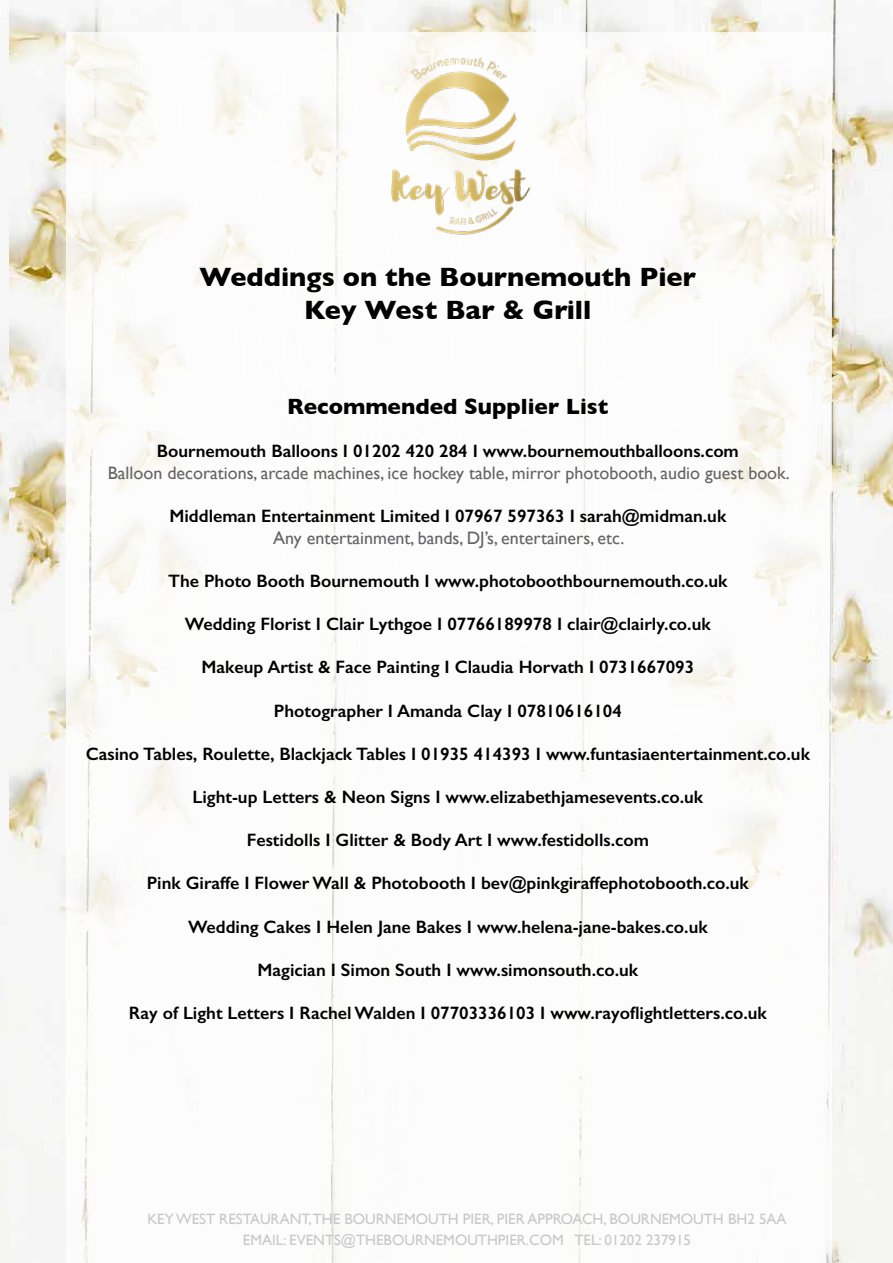
<style>
.page{position:relative;width:893px;height:1263px;background:#fff}
.page>*{position:absolute;margin:0;border:0;box-sizing:border-box;transform-origin:0 0}
.t1{font:700 27px/32.4px "Gill Sans";color:#000;text-align:center}
.t2{font:700 22.5px "Gill Sans";color:#000}
.t3{font:600 18px "Gill Sans";color:#000}
.t4{font:18px "Gill Sans";color:#636466}
.t5{font:15px/21.6px "Gill Sans";color:#c7c8ca;text-align:center}
</style>
<div class="page">
<img style="left:0;top:0;width:893px;height:1263px">
<div style="left:66px;top:32px;width:766px;height:1231px;background:#fff"></div>
<img style="left:381px;top:57px;width:150px;height:178px">
<h1 class="t1" style="left:200px;top:260px;width:498px">Weddings on the Bournemouth Pier<br>Key West Bar &amp; Grill</h1>
<p class="t2" style="left:287px;top:389px;width:323px">Recommended Supplier List</p>
<p class="t3" style="left:157px;top:440px;width:583px">Bournemouth Balloons I 01202 420 284 I www.bournemouthballoons.com</p>
<p class="t4" style="left:108px;top:462px;width:683px">Balloon decorations, arcade machines, ice hockey table, mirror photobooth, audio guest book.</p>
<p class="t3" style="left:169px;top:505px;width:558px">Middleman Entertainment Limited I 07967 597363 I sarah@midman.uk</p>
<p class="t4" style="left:273px;top:527px;width:352px">Any entertainment, bands, DJ’s, entertainers, etc.</p>
<p class="t3" style="left:168px;top:570px;width:561px">The Photo Booth Bournemouth I www.photoboothbournemouth.co.uk</p>
<p class="t3" style="left:185px;top:613px;width:527px">Wedding Florist I Clair Lythgoe I 07766189978 I clair@clairly.co.uk</p>
<p class="t3" style="left:202px;top:656px;width:494px">Makeup Artist &amp; Face Painting I Claudia Horvath I 0731667093</p>
<p class="t3" style="left:274px;top:700px;width:349px">Photographer I Amanda Clay I 07810616104</p>
<p class="t3" style="left:86px;top:743px;width:726px">Casino Tables, Roulette, Blackjack Tables I 01935 414393 I www.funtasiaentertainment.co.uk</p>
<p class="t3" style="left:192px;top:786px;width:512px">Light-up Letters &amp; Neon Signs I www.elizabethjamesevents.co.uk</p>
<p class="t3" style="left:247px;top:829px;width:404px">Festidolls I Glitter &amp; Body Art I www.festidolls.com</p>
<p class="t3" style="left:147px;top:872px;width:604px">Pink Giraffe I Flower Wall &amp; Photobooth I bev@pinkgiraffephotobooth.co.uk</p>
<p class="t3" style="left:188px;top:916px;width:521px">Wedding Cakes I Helen Jane Bakes I www.helena-jane-bakes.co.uk</p>
<p class="t3" style="left:258px;top:959px;width:382px">Magician I Simon South I www.simonsouth.co.uk</p>
<p class="t3" style="left:129px;top:1002px;width:639px">Ray of Light Letters I Rachel Walden I 07703336103 I www.rayoflightletters.co.uk</p>
<p class="t5" style="left:147px;top:1207px;width:641px">KEY WEST RESTAURANT,THE BOURNEMOUTH PIER, PIER APPROACH, BOURNEMOUTH BH2 5AA<br>EMAIL: EVENTS@THEBOURNEMOUTHPIER.COM TEL: 01202 237915</p>
</div>
